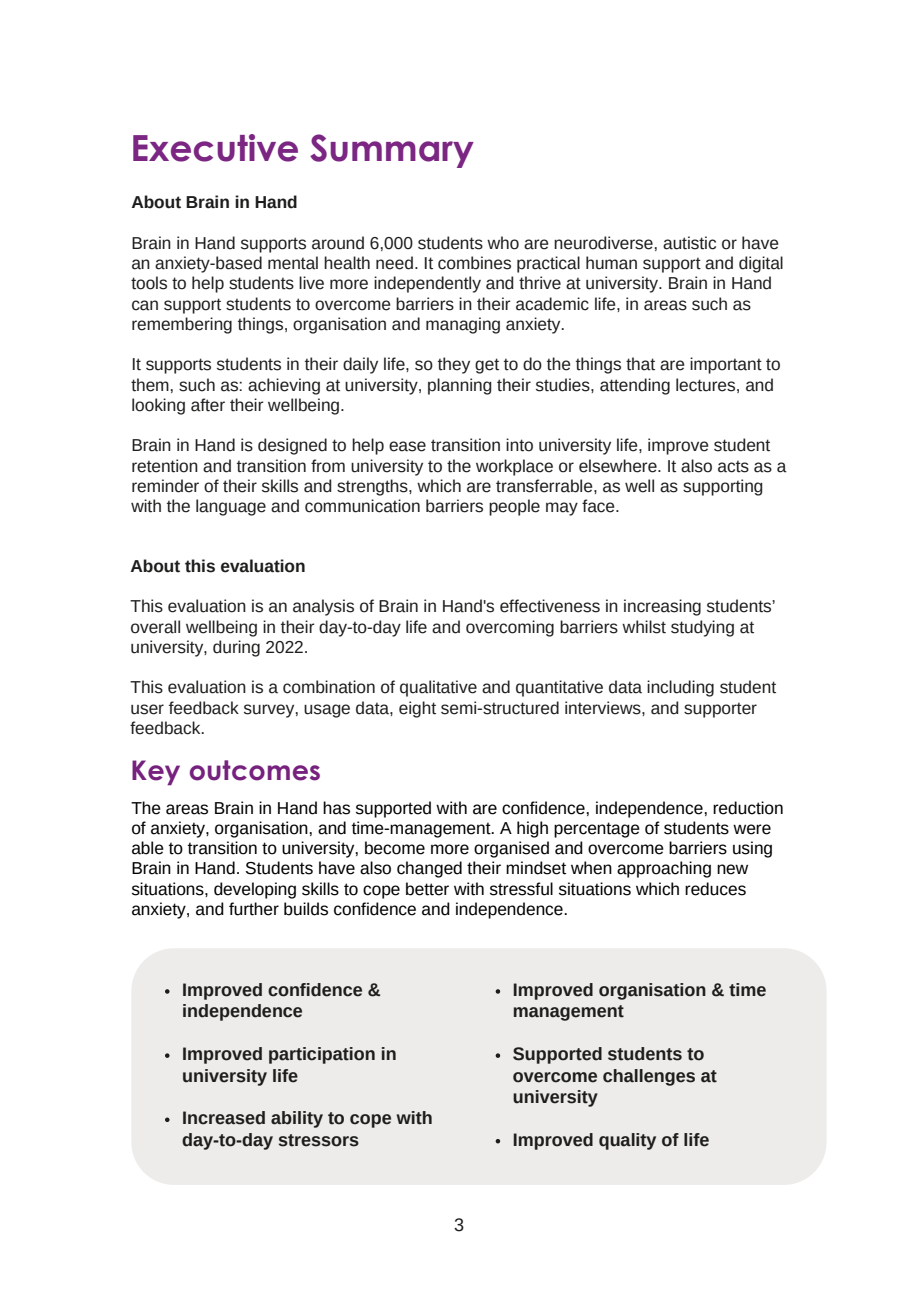
<style>
.page{position:relative;width:918px;height:1289px;background:#fff}
.page>*{position:absolute;margin:0;border:0;box-sizing:border-box;transform-origin:0 0}
.t1{font:700 36px "Century Gothic Pro";color:#7b2682}
.t2{font:700 27px "Century Gothic Pro";letter-spacing:.01em;color:#76217e}
.t3{font:700 18px/21.3px "Arimo";color:#1d1d1b}
.t4{font:18px "Arimo";color:#1d1d1b}
.t5{font:17.25px/20.2px "Arimo";color:#1d1d1b}
.t6{font:17.25px/20.2px "Arimo";color:#000}
.t7{font:700 17.25px "Arimo";color:#1d1d1b}
</style>
<div class="page">
<div style="left:131px;top:948px;width:696px;height:236px;background:#edeceb"></div>
<svg style="left:165px;top:989px;width:5px;height:4px"></svg>
<svg style="left:165px;top:1053px;width:5px;height:4px"></svg>
<svg style="left:165px;top:1117px;width:5px;height:4px"></svg>
<svg style="left:496px;top:989px;width:4px;height:4px"></svg>
<svg style="left:496px;top:1053px;width:4px;height:4px"></svg>
<svg style="left:496px;top:1138px;width:4px;height:5px"></svg>
<p class="t1" style="left:130px;top:135px;width:345px">Executive Summary</p>
<p class="t7" style="left:131px;top:193px;width:168px">About Brain in Hand</p>
<p class="t5" style="left:131px;top:233px;width:654px">Brain in Hand supports around 6,000 students who are neurodiverse, autistic or have an anxiety-based mental health need. It combines practical human support and digital tools to help students live more independently and thrive at university. Brain in Hand can support students to overcome barriers in their academic life, in areas such as remembering things, organisation and managing anxiety.</p>
<p class="t5" style="left:131px;top:354px;width:651px">It supports students in their daily life, so they get to do the things that are important to them, such as: achieving at university, planning their studies, attending lectures, and looking after their wellbeing.</p>
<p class="t5" style="left:131px;top:435px;width:657px">Brain in Hand is designed to help ease transition into university life, improve student retention and transition from university to the workplace or elsewhere. It also acts as a reminder of their skills and strengths, which are transferrable, as well as supporting with the language and communication barriers people may face.</p>
<p class="t7" style="left:130px;top:556px;width:177px">About this evaluation</p>
<p class="t5" style="left:130px;top:596px;width:647px">This evaluation is an analysis of Brain in Hand's effectiveness in increasing students’ overall wellbeing in their day-to-day life and overcoming barriers whilst studying at university, during 2022.</p>
<p class="t5" style="left:130px;top:677px;width:647px">This evaluation is a combination of qualitative and quantitative data including student user feedback survey, usage data, eight semi-structured interviews, and supporter feedback.</p>
<p class="t2" style="left:130px;top:760px;width:192px">Key outcomes</p>
<p class="t6" style="left:131px;top:797px;width:654px">The areas Brain in Hand has supported with are confidence, independence, reduction of anxiety, organisation, and time-management. A high percentage of students were able to transition to university, become more organised and overcome barriers using Brain in Hand. Students have also changed their mindset when approaching new situations, developing skills to cope better with stressful situations which reduces anxiety, and further builds confidence and independence.</p>
<p class="t3" style="left:182px;top:978px;width:200px">Improved confidence &amp; independence</p>
<p class="t3" style="left:182px;top:1043px;width:216px">Improved participation in university life</p>
<p class="t3" style="left:182px;top:1107px;width:252px">Increased ability to cope with day-to-day stressors</p>
<p class="t4" style="left:454px;top:1213px;width:12px">3</p>
<p class="t3" style="left:513px;top:978px;width:255px">Improved organisation &amp; time management</p>
<p class="t3" style="left:513px;top:1043px;width:205px">Supported students to overcome challenges at university</p>
<p class="t3" style="left:513px;top:1128px;width:198px">Improved quality of life</p>
</div>
